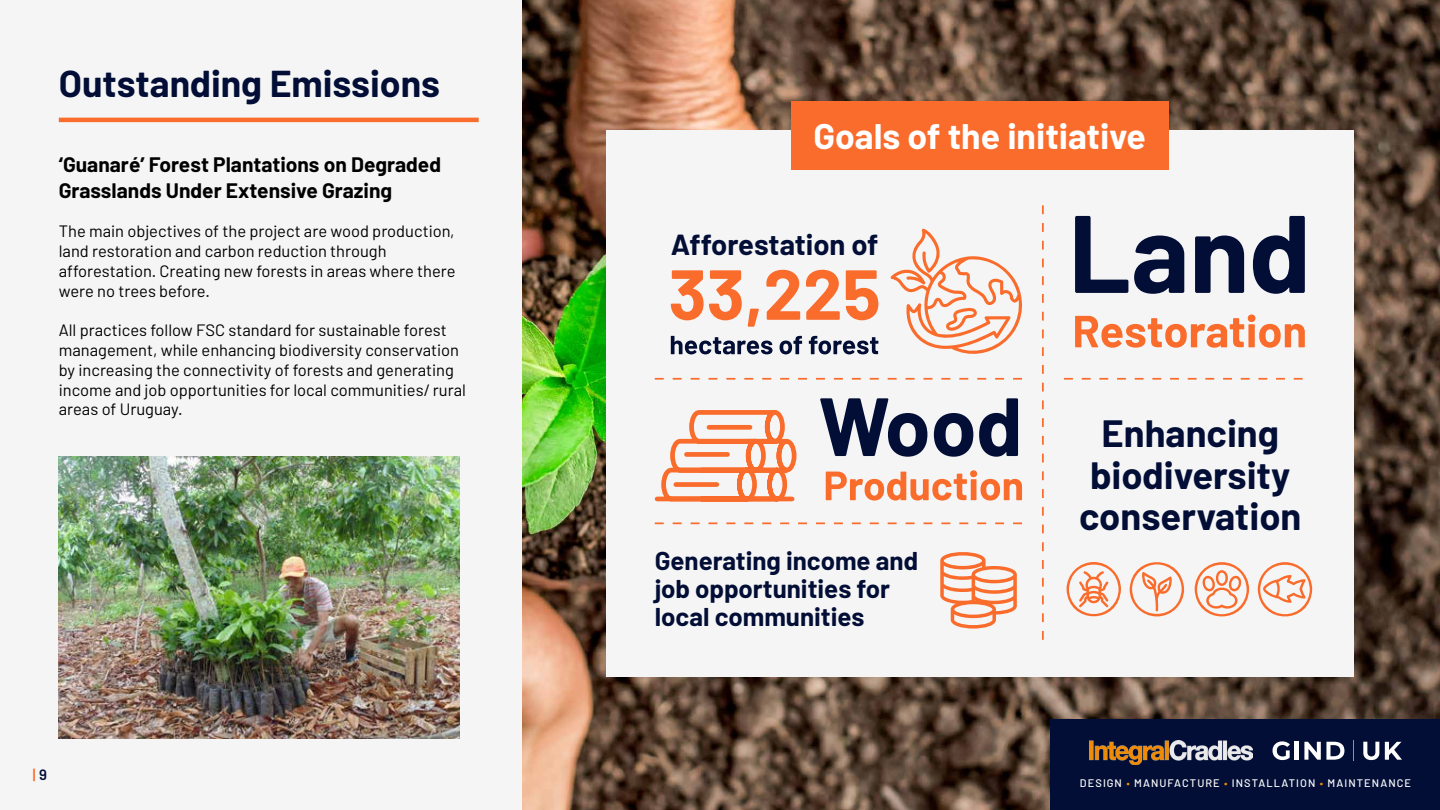
<style>
.page{position:relative;width:1440px;height:810px;background:#f5f5f5}
.page>*{position:absolute;margin:0;border:0;box-sizing:border-box;transform-origin:0 0}
.t1{font:700 38.1px/41.4px "Barlow";color:#020e36;text-align:center}
.t2{font:700 37.5px "Barlow";color:#020e36}
.t3{font:700 35.62px "Barlow";color:#fff}
.t4{font:700 29.1px "Barlow";color:#020e36}
.t5{font:700 25.88px/27.8px "Barlow";color:#020e36}
.t6{font:700 21px/25.2px "Barlow";color:#000}
.t7{font:16.5px/19.8px "Barlow";color:#000}
.t8{font:600 15px "Barlow";color:#fa6c2c}
.t9{font:500 10.95px "Barlow";letter-spacing:.1em;color:#fff}
.s1{color:#020e36}
.s2{color:#f08b05}
</style>
<div class="page">
<hr style="left:59px;top:118px;width:420px;height:4px;background:#fa6c2c">
<img style="left:522px;top:0;width:918px;height:810px">
<div style="left:606px;top:131px;width:748px;height:546px;background:#f5f5f5"></div>
<div style="left:791px;top:101px;width:377px;height:68px;background:#fa6c2c"></div>
<svg style="left:671px;top:336px;width:207px;height:18px"></svg>
<svg style="left:671px;top:270px;width:207px;height:57px"></svg>
<svg style="left:655px;top:378px;width:367px;height:2px"></svg>
<svg style="left:890px;top:229px;width:132px;height:125px"></svg>
<svg style="left:1042px;top:205px;width:2px;height:435px"></svg>
<svg style="left:826px;top:470px;width:196px;height:31px"></svg>
<svg style="left:820px;top:398px;width:198px;height:59px"></svg>
<svg style="left:1075px;top:315px;width:230px;height:33px"></svg>
<svg style="left:1075px;top:216px;width:230px;height:78px"></svg>
<svg style="left:1064px;top:378px;width:239px;height:2px"></svg>
<svg style="left:654px;top:410px;width:143px;height:92px"></svg>
<svg style="left:655px;top:522px;width:367px;height:2px"></svg>
<svg style="left:940px;top:552px;width:77px;height:77px"></svg>
<svg style="left:1067px;top:562px;width:245px;height:55px"></svg>
<img style="left:59px;top:457px;width:400px;height:281px">
<div style="left:1051px;top:719px;width:389px;height:91px;background:#020e36"></div>
<svg style="left:1273px;top:741px;width:17px;height:19px"></svg>
<hr style="left:1295px;top:742px;width:4px;height:18px;background:#fff">
<svg style="left:1304px;top:742px;width:40px;height:18px"></svg>
<svg style="left:1363px;top:742px;width:16px;height:18px"></svg>
<svg style="left:1385px;top:742px;width:17px;height:18px"></svg>
<h2 class="t2" style="left:59px;top:61px;width:383px">Outstanding Emissions</h2>
<p class="t6" style="left:59px;top:152px;width:384px">‘Guanaré’ Forest Plantations on Degraded<br>Grasslands Under Extensive Grazing</p>
<p class="t7" style="left:59px;top:221px;width:398px">The main objectives of the project are wood production, land restoration and carbon reduction through afforestation. Creating new forests in areas where there were no trees before.</p>
<p class="t7" style="left:59px;top:320px;width:409px">All practices follow FSC standard for sustainable forest management, while enhancing biodiversity conservation by increasing the connectivity of forests and generating income and job opportunities for local communities/ rural areas of Uruguay.</p>
<p class="t8" style="left:33px;top:765px;width:16px">|<span class="s1">9</span></p>
<h3 class="t3" style="left:813px;top:114px;width:334px">Goals of the initiative</h3>
<h3 class="t4" style="left:671px;top:227px;width:209px">Afforestation of</h3>
<h3 class="t5" style="left:655px;top:547px;width:265px">Generating income and job opportunities for local communities</h3>
<h1 class="t1" style="left:1079px;top:413px;width:224px">Enhancing biodiversity conservation</h1>
<p class="t9" style="left:1080px;top:776px;width:333px">DESIGN <span class="s2">•</span> MANUFACTURE <span class="s2">•</span> INSTALLATION <span class="s2">•</span> MAINTENANCE</p>
</div>
